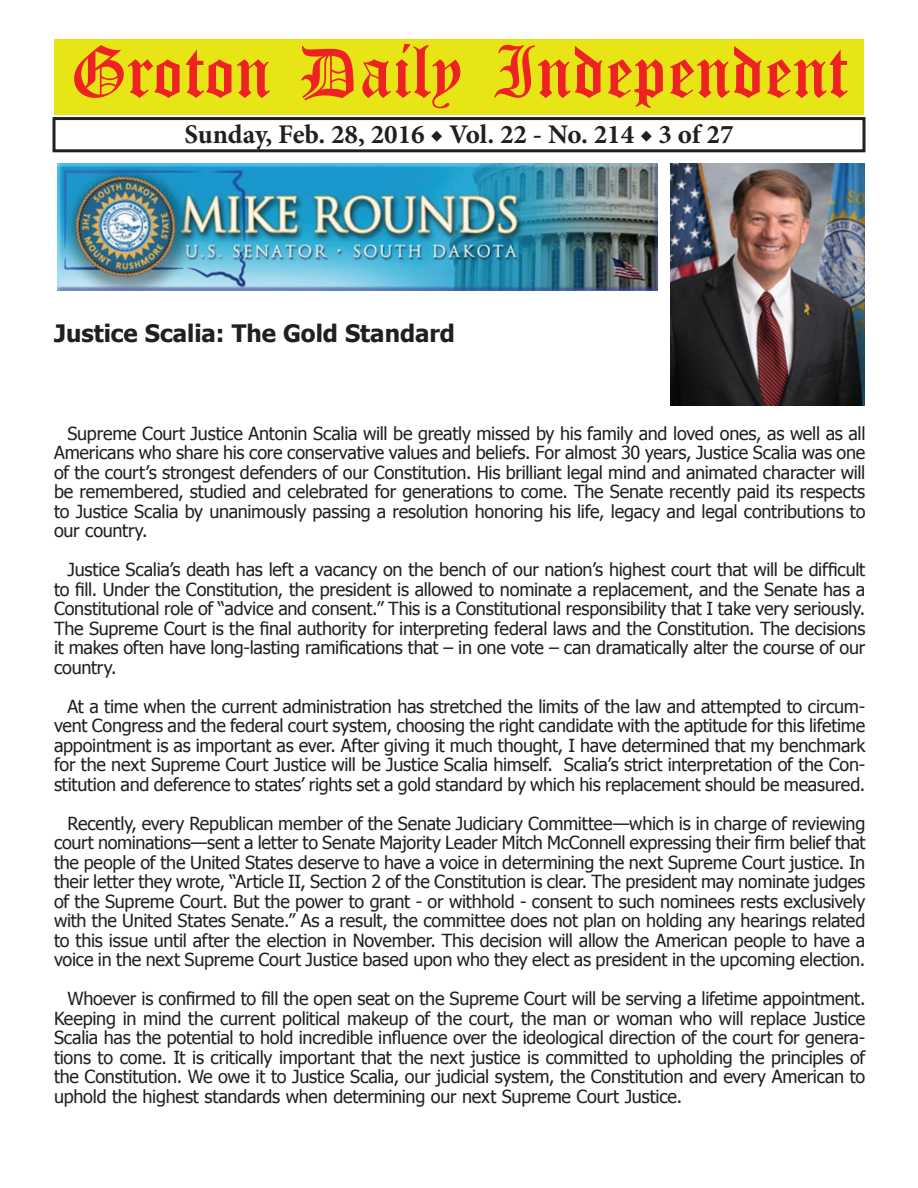
<style>
.page{position:relative;width:918px;height:1188px;background:#fff}
.page>*{position:absolute;margin:0;border:0;box-sizing:border-box;transform-origin:0 0}
.t1{font:54px "Old English Five";color:#ee2123}
.t2{font:700 27px "Minion Pro";color:#231f20}
.t3{font:700 24px "Tahoma";color:#231f20}
.t4{font:18px/19.5px "Tahoma";letter-spacing:-.01em;color:#231f20;text-align:justify}
</style>
<div class="page">
<div style="left:52px;top:117px;width:814px;height:35px;border:3px solid #231f20"></div>
<div style="left:54px;top:40px;width:810px;height:75px;background:#e7e515"></div>
<img style="left:671px;top:164px;width:193px;height:241px">
<img style="left:57px;top:164px;width:600px;height:127px">
<h1 class="t1" style="left:70px;top:47px;width:779px">Groton Daily Independent</h1>
<h2 class="t2" style="left:184px;top:116px;width:551px">Sunday, Feb. 28, 2016 ◆ Vol. 22 - No. 214 ◆ 3 of 27</h2>
<h3 class="t3" style="left:54px;top:317px;width:403px">Justice Scalia: The Gold Standard</h3>
<p class="t4" style="left:54px;top:423px;width:813px;text-indent:14px">Supreme Court Justice Antonin Scalia will be greatly missed by his family and loved ones, as well as all Americans who share his core conservative values and beliefs. For almost 30 years, Justice Scalia was one of the court’s strongest defenders of our Constitution. His brilliant legal mind and animated character will be remembered, studied and celebrated for generations to come. The Senate recently paid its respects to Justice Scalia by unanimously passing a resolution honoring his life, legacy and legal contributions to our country.</p>
<p class="t4" style="left:54px;top:559px;width:813px;text-indent:14px">Justice Scalia’s death has left a vacancy on the bench of our nation’s highest court that will be difficult to fill. Under the Constitution, the president is allowed to nominate a replacement, and the Senate has a Constitutional role of “advice and consent.” This is a Constitutional responsibility that I take very seriously.<br>The Supreme Court is the final authority for interpreting federal laws and the Constitution. The decisions it makes often have long-lasting ramifications that – in one vote – can dramatically alter the course of our country.</p>
<p class="t4" style="left:54px;top:696px;width:813px;text-indent:14px">At a time when the current administration has stretched the limits of the law and attempted to circum&shy;vent Congress and the federal court system, choosing the right candidate with the aptitude for this lifetime appointment is as important as ever. After giving it much thought, I have determined that my benchmark for the next Supreme Court Justice will be Justice Scalia himself. Scalia’s strict interpretation of the Con&shy;stitution and deference to states’ rights set a gold standard by which his replacement should be measured.</p>
<p class="t4" style="left:54px;top:813px;width:813px;text-indent:14px">Recently, every Republican member of the Senate Judiciary Committee—which is in charge of reviewing court nominations—sent a letter to Senate Majority Leader Mitch McConnell expressing their firm belief that the people of the United States deserve to have a voice in determining the next Supreme Court justice. In their letter they wrote, “Article II, Section 2 of the Constitution is clear. The president may nominate judges of the Supreme Court. But the power to grant - or withhold - consent to such nominees rests exclusively with the United States Senate.” As a result, the committee does not plan on holding any hearings related to this issue until after the election in November. This decision will allow the American people to have a voice in the next Supreme Court Justice based upon who they elect as president in the upcoming election.</p>
<p class="t4" style="left:54px;top:988px;width:813px;text-indent:14px">Whoever is confirmed to fill the open seat on the Supreme Court will be serving a lifetime appointment.<br>Keeping in mind the current political makeup of the court, the man or woman who will replace Justice Scalia has the potential to hold incredible influence over the ideological direction of the court for genera&shy;tions to come. It is critically important that the next justice is committed to upholding the principles of the Constitution. We owe it to Justice Scalia, our judicial system, the Constitution and every American to uphold the highest standards when determining our next Supreme Court Justice.</p>
</div>
